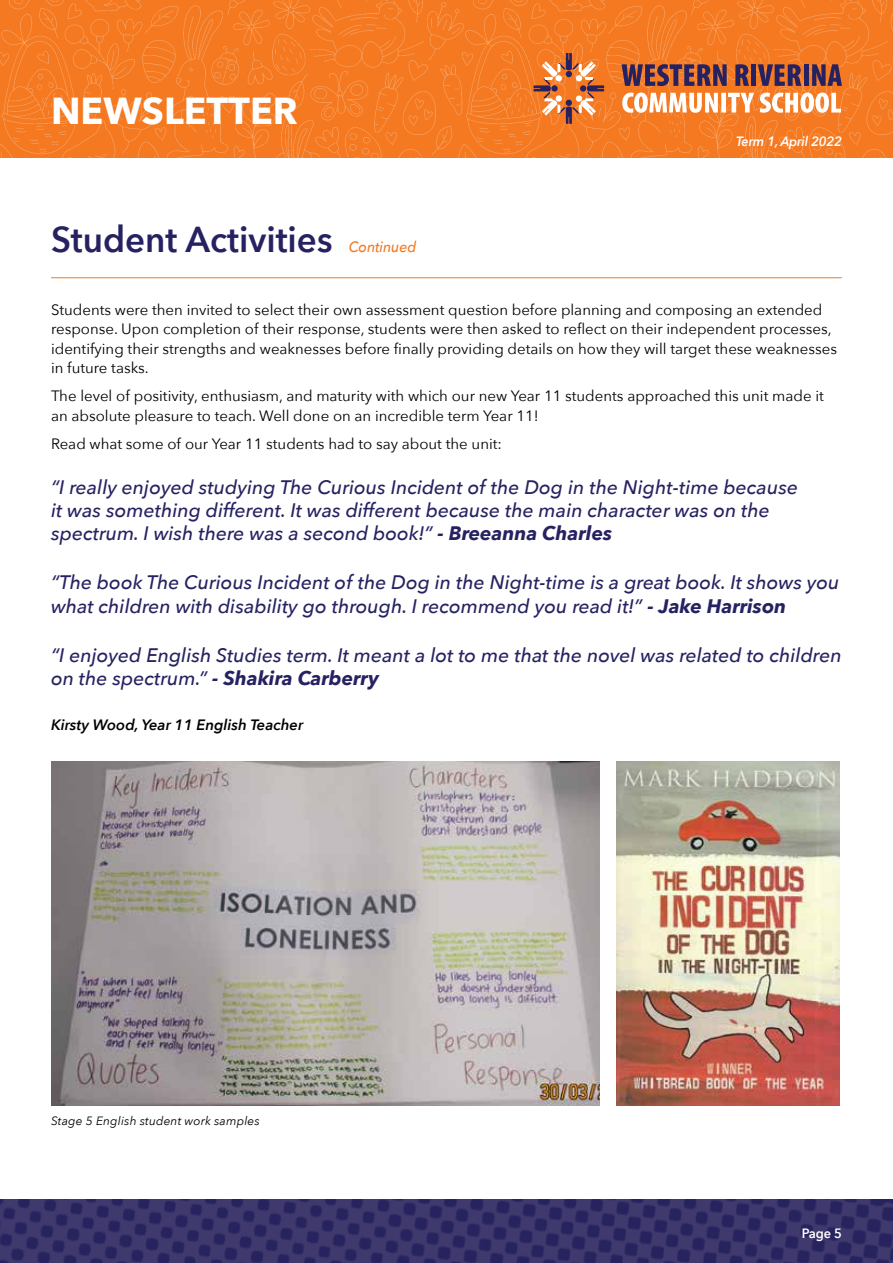
<style>
.page{position:relative;width:893px;height:1263px;background:#fff}
.page>*{position:absolute;margin:0;border:0;box-sizing:border-box;transform-origin:0 0}
.t1{font:700 37.5px "Avenir Next";color:#fff}
.t2{font:600 36px "Avenir Next";color:#262262}
.t3{font:italic 500 19.5px/23.4px "Avenir Next";color:#262262}
.t4{font:15px/19.5px "Avenir Next";color:#000}
.t5{font:italic 600 15px "Avenir Next";color:#000}
.t6{font:italic 500 15px "Avenir Next";letter-spacing:-.01em;color:#f47920;scale:.95 1}
.t7{font:italic 600 13.5px "Avenir Next";letter-spacing:-.01em;color:#fff;scale:.95 1}
.t8{font:600 13.5px "Avenir Next";color:#fff;scale:.95 1}
.t9{font:italic 12px "Avenir Next";letter-spacing:.01em;color:#000}
.s1{font-weight:700}
</style>
<div class="page">
<img style="left:0;top:1200px;width:893px;height:63px">
<img style="left:0;top:0;width:893px;height:157px">
<svg style="left:622px;top:93px;width:219px;height:20px"></svg>
<svg style="left:534px;top:53px;width:70px;height:71px;background:#dc834a"></svg>
<svg style="left:622px;top:64px;width:105px;height:22px;background:#77464a"></svg>
<svg style="left:735px;top:64px;width:14px;height:22px"></svg>
<div style="left:751px;top:64px;width:5px;height:22px;background:#262262"></div>
<svg style="left:758px;top:64px;width:43px;height:22px"></svg>
<div style="left:803px;top:64px;width:5px;height:22px;background:#262262"></div>
<svg style="left:812px;top:64px;width:30px;height:22px"></svg>
<hr style="left:51px;top:277px;width:791px;height:1px;background:#f47920">
<img style="left:52px;top:761px;width:548px;height:345px">
<img style="left:617px;top:761px;width:223px;height:345px">
<h1 class="t1" style="left:51px;top:78px;width:248px">NEWSLETTER</h1>
<h2 class="t2" style="left:51px;top:209px;width:283px">Student Activities</h2>
<p class="t6" style="left:349px;top:234px;width:72px">Continued</p>
<p class="t7" style="left:736px;top:130px;width:113px">Term 1, April 2022</p>
<p class="t4" style="left:51px;top:299px;width:788px">Students were then invited to select their own assessment question before planning and composing an extended response. Upon completion of their response, students were then asked to reflect on their independent processes, identifying their strengths and weaknesses before finally providing details on how they will target these weaknesses in future tasks.</p>
<p class="t4" style="left:51px;top:386px;width:774px">The level of positivity, enthusiasm, and maturity with which our new Year 11 students approached this unit made it an absolute pleasure to teach. Well done on an incredible term Year 11!</p>
<p class="t4" style="left:51px;top:433px;width:452px">Read what some of our Year 11 students had to say about the unit:</p>
<h3 class="t3" style="left:51px;top:474px;width:749px">“I really enjoyed studying The Curious Incident of the Dog in the Night-time because it was something different. It was different because the main character was on the spectrum. I wish there was a second book!” <span class="s1">- Breeanna Charles</span></h3>
<h3 class="t3" style="left:51px;top:570px;width:790px">“The book The Curious Incident of the Dog in the Night-time is a great book. It shows you what children with disability go through. I recommend you read it!” <span class="s1">- Jake Harrison</span></h3>
<h3 class="t3" style="left:51px;top:642px;width:792px">“I enjoyed English Studies term. It meant a lot to me that the novel was related to children on the spectrum.” <span class="s1">- Shakira Carberry</span></h3>
<p class="t5" style="left:51px;top:712px;width:254px">Kirsty Wood, Year 11 English Teacher</p>
<p class="t9" style="left:51px;top:1110px;width:210px">Stage 5 English student work samples</p>
<p class="t8" style="left:802px;top:1221px;width:44px">Page 5</p>
</div>
